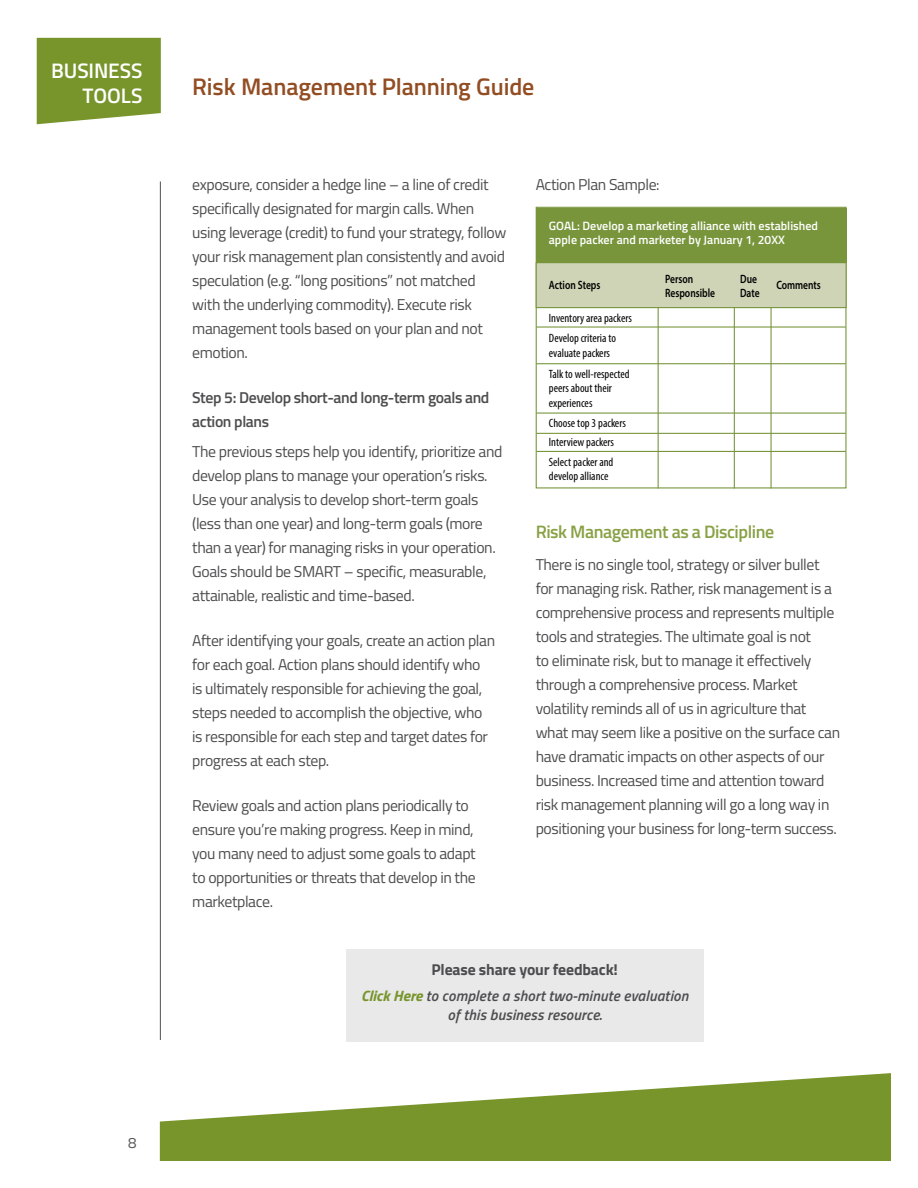
<style>
.page{position:relative;width:918px;height:1188px;background:#fff}
.page>*{position:absolute;margin:0;border:0;box-sizing:border-box;transform-origin:0 0}
.t1{font:600 24px "Titillium Web";letter-spacing:-.005em;color:#924d22}
.t2{font:600 21px/25.2px "Titillium Web";letter-spacing:-.005em;color:#fff;text-align:right}
.t3{font:600 18px "Titillium Web";letter-spacing:-.025em;color:#89a145}
.t4{font:15.75px/24px "Titillium Web";letter-spacing:-.025em;color:#4d4d4f}
.t5{font:600 15.75px/24px "Titillium Web";letter-spacing:-.025em;color:#4d4d4f}
.t6{font:700 15.75px "Titillium Web";letter-spacing:-.01em;color:#4d4d4f}
.t7{font:italic 600 15px/19.5px "Titillium Web";letter-spacing:.01em;color:#4d4d4f;text-align:center}
.t8{font:15px "Titillium Web";color:#58595b}
.t9{font:condensed 12px/14.4px "Myriad Pro";color:#000}
.t10{font:600 12px/14.4px "Titillium Web";color:#fff}
.t11{font:600 12px/14.2px "Myriad Pro";color:#000;scale:.79 1}
.s1{font-weight:700;color:#78952c}
</style>
<div class="page">
<div style="left:37px;top:38px;width:124px;height:86px;background:#78952c"></div>
<svg style="left:160px;top:1073px;width:731px;height:88px;fill:#78952c"></svg>
<div style="left:346px;top:949px;width:358px;height:93px;background:#e9e9ea"></div>
<hr style="left:160px;top:181px;width:1px;height:859px;background:#636466">
<div style="left:536px;top:208px;width:310px;height:55px;background:#78953c"></div>
<svg style="left:536px;top:262px;width:311px;height:191px"></svg>
<hr style="left:658px;top:307px;width:1px;height:181px;background:#78953c">
<hr style="left:734px;top:307px;width:1px;height:181px;background:#78953c">
<hr style="left:771px;top:307px;width:1px;height:181px;background:#78953c">
<h2 class="t2" style="left:51px;top:57px;width:93px">BUSINESS<br>TOOLS</h2>
<p class="t8" style="left:128px;top:1132px;width:10px">8</p>
<h1 class="t1" style="left:192px;top:68px;width:344px">Risk Management Planning Guide</h1>
<p class="t4" style="left:192px;top:172px;width:316px">exposure, consider a hedge line – a line of credit specifically designated for margin calls. When using leverage (credit) to fund your strategy, follow your risk management plan consistently and avoid speculation (e.g. “long positions” not matched with the underlying commodity). Execute risk management tools based on your plan and not emotion.</p>
<p class="t5" style="left:192px;top:385px;width:299px">Step 5: Develop short-and long-term goals and action plans</p>
<p class="t4" style="left:192px;top:439px;width:312px">The previous steps help you identify, prioritize and develop plans to manage your operation’s risks.<br>Use your analysis to develop short-term goals (less than one year) and long-term goals (more than a year) for managing risks in your operation.<br>Goals should be SMART – specific, measurable, attainable, realistic and time-based.</p>
<p class="t4" style="left:192px;top:628px;width:304px">After identifying your goals, create an action plan for each goal. Action plans should identify who<br>is ultimately responsible for achieving the goal, steps needed to accomplish the objective, who is responsible for each step and target dates for progress at each step.</p>
<p class="t4" style="left:192px;top:793px;width:285px">Review goals and action plans periodically to ensure you’re making progress. Keep in mind, you many need to adjust some goals to adapt to opportunities or threats that develop in the marketplace.</p>
<p class="t4" style="left:536px;top:172px;width:125px">Action Plan Sample:</p>
<p class="t10" style="left:549px;top:218px;width:271px">GOAL: Develop a marketing alliance with established apple packer and marketer by January 1, 20XX</p>
<p class="t11" style="left:549px;top:278px;width:67px">Action Steps</p>
<p class="t11" style="left:776px;top:278px;width:58px">Comments</p>
<p class="t11" style="left:665px;top:271px;width:65px">Person<br>Responsible</p>
<p class="t11" style="left:740px;top:271px;width:26px">Due<br>Date</p>
<p class="t9" style="left:549px;top:310px;width:85px">Inventory area packers</p>
<p class="t9" style="left:549px;top:331px;width:69px">Develop criteria to evaluate packers</p>
<p class="t9" style="left:549px;top:367px;width:82px">Talk to well-respected peers about their experiences</p>
<p class="t9" style="left:549px;top:414px;width:78px;line-height:19.2px">Choose top 3 packers<br>Interview packers</p>
<p class="t9" style="left:549px;top:454px;width:66px">Select packer and develop alliance</p>
<p class="t3" style="left:536px;top:518px;width:240px">Risk Management as a Discipline</p>
<p class="t4" style="left:536px;top:552px;width:306px">There is no single tool, strategy or silver bullet for managing risk. Rather, risk management is a comprehensive process and represents multiple tools and strategies. The ultimate goal is not<br>to eliminate risk, but to manage it effectively through a comprehensive process. Market volatility reminds all of us in agriculture that what may seem like a positive on the surface can have dramatic impacts on other aspects of our business. Increased time and attention toward risk management planning will go a long way in positioning your business for long-term success.</p>
<p class="t6" style="left:431px;top:958px;width:188px">Please share your feedback!</p>
<p class="t7" style="left:361px;top:985px;width:329px"><span class="s1">Click Here</span> to complete a short two-minute evaluation of this business resource.</p>
</div>
